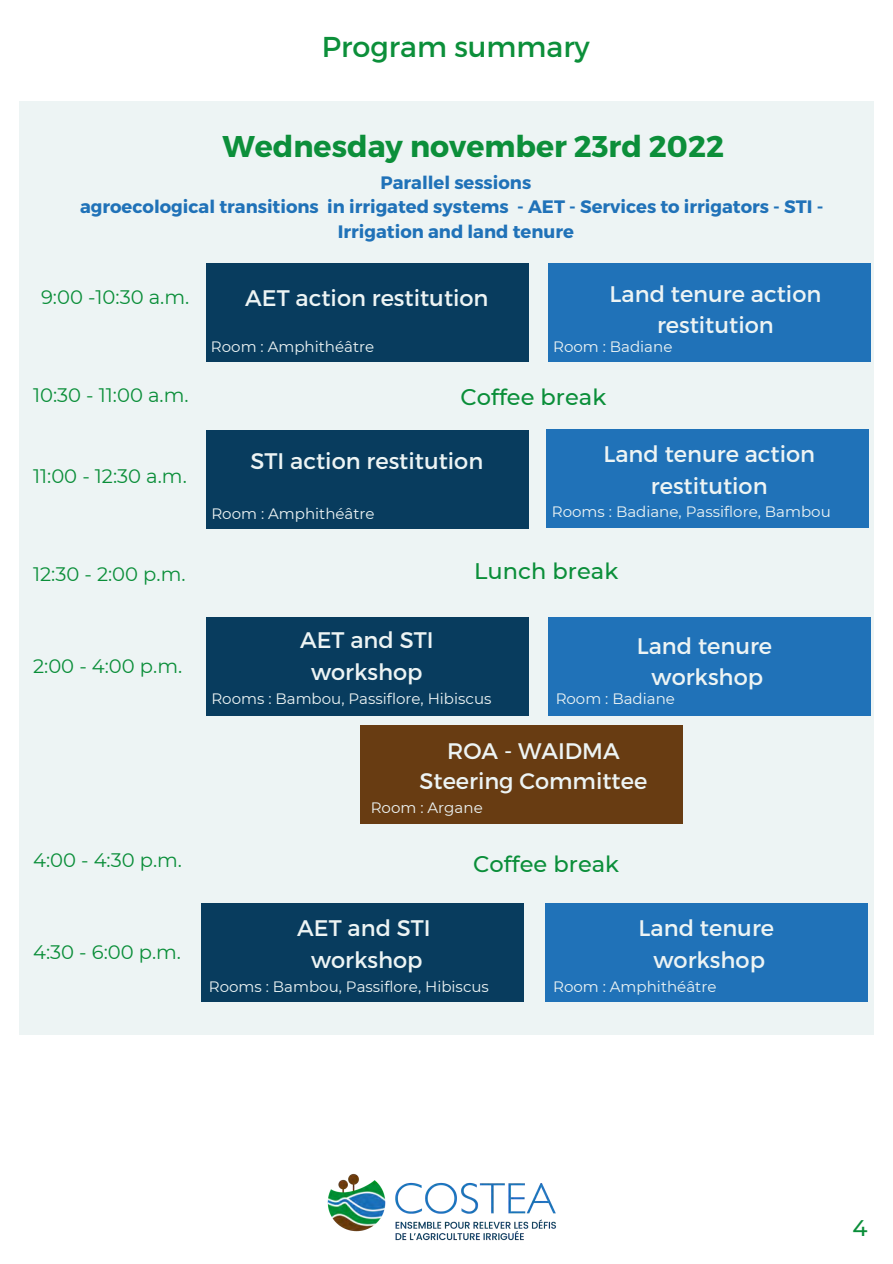
<style>
.page{position:relative;width:893px;height:1264px;background:#fff}
.page>*{position:absolute;margin:0;border:0;box-sizing:border-box;transform-origin:0 0}
.t1{font:700 30px "Montserrat";color:#0c8f3a}
.t2{font:28.65px "Montserrat";color:#0c8f3a}
.t3{font:22.5px/31.5px "Montserrat";color:#edf4f4;text-align:center}
.t4{font:500 22.5px "Montserrat";color:#0a8e39}
.t5{font:19.5px "Montserrat";color:#0a8e39}
.t6{font:19.5px "Montserrat";color:#edf4f4}
.t7{font:700 18px/24.8px "Montserrat";color:#2072b8;text-align:center}
.t8{font:15px "Montserrat";color:#edf4f4}
</style>
<div class="page">
<img style="left:327px;top:1173px;width:229px;height:68px">
<div style="left:19px;top:101px;width:855px;height:933px;background:#edf4f4"></div>
<div style="left:206px;top:263px;width:322px;height:99px;background:#083c5e"></div>
<div style="left:548px;top:263px;width:322px;height:99px;background:#2072b8"></div>
<div style="left:206px;top:430px;width:322px;height:99px;background:#083c5e"></div>
<div style="left:546px;top:428px;width:322px;height:99px;background:#2072b8"></div>
<div style="left:206px;top:617px;width:322px;height:98px;background:#083c5e"></div>
<div style="left:548px;top:617px;width:322px;height:98px;background:#2072b8"></div>
<div style="left:201px;top:903px;width:322px;height:99px;background:#083c5e"></div>
<div style="left:545px;top:903px;width:322px;height:99px;background:#2072b8"></div>
<div style="left:360px;top:725px;width:323px;height:99px;background:#683c12"></div>
<p class="t2" style="left:322px;top:28px;width:269px">Program summary</p>
<h1 class="t1" style="left:222px;top:127px;width:503px">Wednesday november 23rd 2022</h1>
<p class="t7" style="left:80px;top:169px;width:744px">Parallel sessions<br>agroecological transitions in irrigated systems - AET - Services to irrigators - STI -<br>Irrigation and land tenure</p>
<p class="t5" style="left:41px;top:285px;width:150px">9:00 -10:30 a.m.</p>
<p class="t3" style="left:245px;top:281px;width:245px">AET action restitution</p>
<p class="t8" style="left:211px;top:337px;width:165px">Room : Amphithéâtre</p>
<p class="t3" style="left:609px;top:277px;width:213px">Land tenure action restitution</p>
<p class="t8" style="left:553px;top:337px;width:121px">Room : Badiane</p>
<p class="t5" style="left:33px;top:383px;width:157px">10:30 - 11:00 a.m.</p>
<p class="t5" style="left:33px;top:464px;width:155px">11:00 - 12:30 a.m.</p>
<p class="t5" style="left:33px;top:562px;width:154px">12:30 - 2:00 p.m.</p>
<p class="t5" style="left:33px;top:654px;width:151px">2:00 - 4:00 p.m.</p>
<p class="t4" style="left:460px;top:383px;width:147px">Coffee break</p>
<p class="t3" style="left:250px;top:444px;width:234px">STI action restitution</p>
<p class="t3" style="left:603px;top:437px;width:213px">Land tenure action restitution</p>
<p class="t8" style="left:211px;top:504px;width:165px">Room : Amphithéâtre</p>
<p class="t8" style="left:552px;top:502px;width:280px">Rooms : Badiane, Passiflore, Bambou</p>
<p class="t4" style="left:474px;top:557px;width:145px">Lunch break</p>
<p class="t3" style="left:300px;top:623px;width:135px">AET and STI workshop</p>
<p class="t8" style="left:211px;top:689px;width:281px">Rooms : Bambou, Passiflore, Hibiscus</p>
<p class="t6" style="left:212px;top:689px;width:144px">Salle : Hibiscus</p>
<p class="t3" style="left:636px;top:628px;width:137px">Land tenure workshop</p>
<p class="t8" style="left:555px;top:689px;width:121px">Room : Badiane</p>
<p class="t3" style="left:419px;top:734px;width:229px;line-height:30.3px">ROA - WAIDMA<br>Steering Committee</p>
<p class="t8" style="left:371px;top:798px;width:113px">Room : Argane</p>
<p class="t5" style="left:33px;top:848px;width:150px">4:00 - 4:30 p.m.</p>
<p class="t4" style="left:473px;top:850px;width:147px">Coffee break</p>
<p class="t5" style="left:33px;top:940px;width:149px">4:30 - 6:00 p.m.</p>
<p class="t3" style="left:638px;top:911px;width:137px">Land tenure workshop</p>
<p class="t3" style="left:297px;top:911px;width:135px">AET and STI workshop</p>
<p class="t8" style="left:209px;top:977px;width:281px">Rooms : Bambou, Passiflore, Hibiscus</p>
<p class="t8" style="left:553px;top:977px;width:165px">Room : Amphithéâtre</p>
<p class="t4" style="left:852px;top:1214px;width:17px">4</p>
</div>
